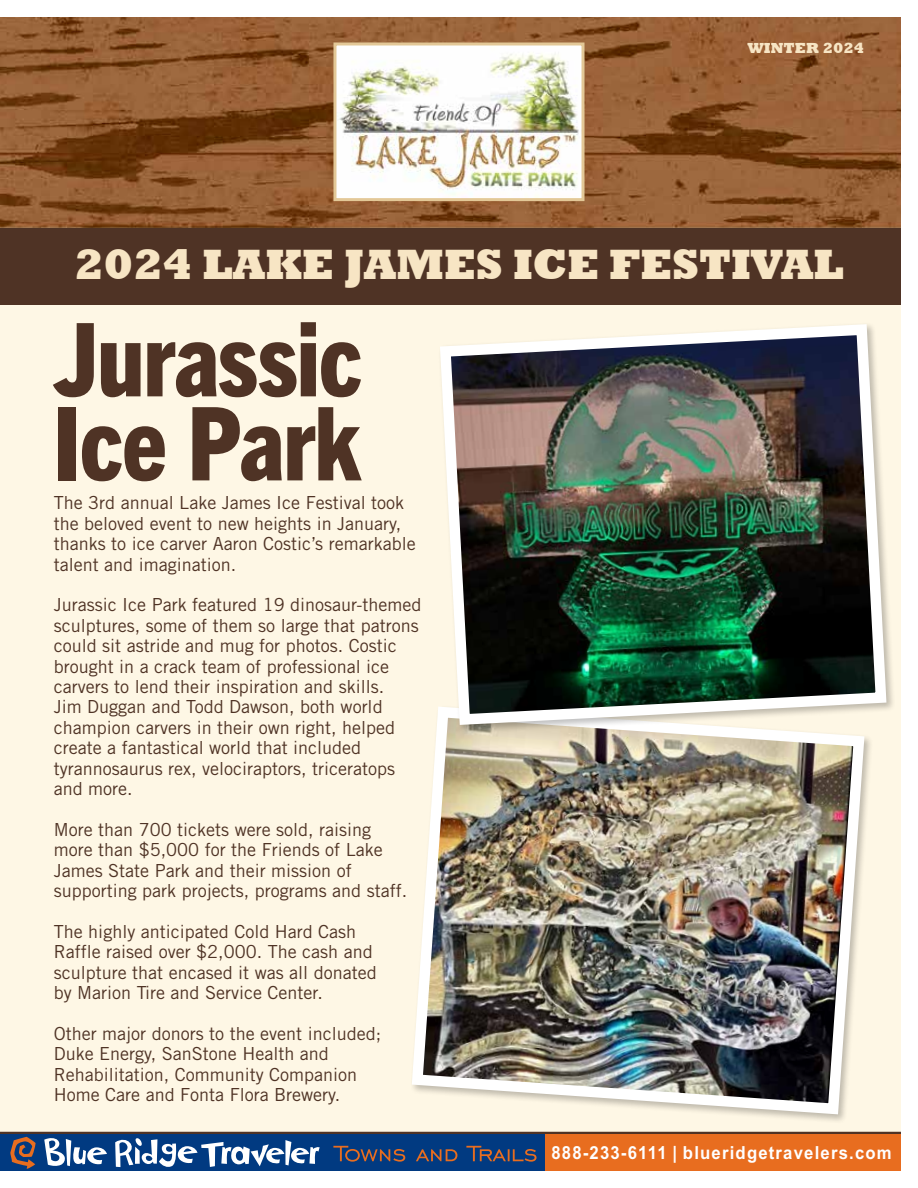
<style>
.page{position:relative;width:918px;height:1188px;background:#fff}
.page>*{position:absolute;margin:0;border:0;box-sizing:border-box;transform-origin:0 0}
.t1{font:800 condensed 102px/84px "Trade Gothic Next LT Pro";letter-spacing:-.015em;color:#4f3325}
.t2{font:800 43.5px "Rockwell";letter-spacing:-.01em;color:#f7e5c4}
.t3{font:18px/20.4px "Trade Gothic";color:#4f3325}
.t4{font:700 18px "Arial";letter-spacing:.07em;color:#fff;scale:.93 1}
.t5{font:800 15px "Rockwell";color:#f7e5c4}
</style>
<div class="page">
<img style="left:0;top:17px;width:901px;height:1115px">
<img style="left:406px;top:701px;width:464px;height:419px">
<div style="left:0;top:228px;width:901px;height:77px;background:#4f3325"></div>
<img style="left:337px;top:46px;width:244px;height:151px">
<div style="left:333px;top:42px;width:252px;height:159px;border:3px solid #e3c897"></div>
<hr style="left:0;top:1132px;width:901px;height:3px;background:#4f3325">
<div style="left:0;top:1135px;width:901px;height:36px;background:#013a81"></div>
<svg style="left:333px;top:1146px;width:204px;height:16px"></svg>
<svg style="left:10px;top:1137px;width:26px;height:32px"></svg>
<svg style="left:44px;top:1138px;width:276px;height:29px"></svg>
<div style="left:546px;top:1135px;width:355px;height:36px;background:#e86d1f"></div>
<img style="left:434px;top:319px;width:458px;height:411px">
<p class="t5" style="left:747px;top:39px;width:118px">WINTER 2024</p>
<h2 class="t2" style="left:74px;top:240px;width:771px">2024 LAKE JAMES ICE FESTIVAL</h2>
<h1 class="t1" style="left:54px;top:311px;width:310px">Jurassic<br>Ice Park</h1>
<p class="t3" style="left:54px;top:493px;width:363px">The 3rd annual Lake James Ice Festival took the beloved event to new heights in January, thanks to ice carver Aaron Costic’s remarkable talent and imagination.</p>
<p class="t3" style="left:54px;top:595px;width:369px">Jurassic Ice Park featured 19 dinosaur-themed sculptures, some of them so large that patrons could sit astride and mug for photos. Costic brought in a crack team of professional ice carvers to lend their inspiration and skills.<br>Jim Duggan and Todd Dawson, both world champion carvers in their own right, helped create a fantastical world that included tyrannosaurus rex, velociraptors, triceratops and more.</p>
<p class="t3" style="left:54px;top:819px;width:355px">More than 700 tickets were sold, raising more than $5,000 for the Friends of Lake James State Park and their mission of supporting park projects, programs and staff.</p>
<p class="t3" style="left:54px;top:921px;width:324px">The highly anticipated Cold Hard Cash Raffle raised over $2,000. The cash and sculpture that encased it was all donated by Marion Tire and Service Center.</p>
<p class="t3" style="left:54px;top:1023px;width:329px">Other major donors to the event included; Duke Energy, SanStone Health and Rehabilitation, Community Companion Home Care and Fonta Flora Brewery.</p>
<p class="t4" style="left:551px;top:1141px;width:367px">888-233-6111 | blueridgetravelers.com</p>
</div>
